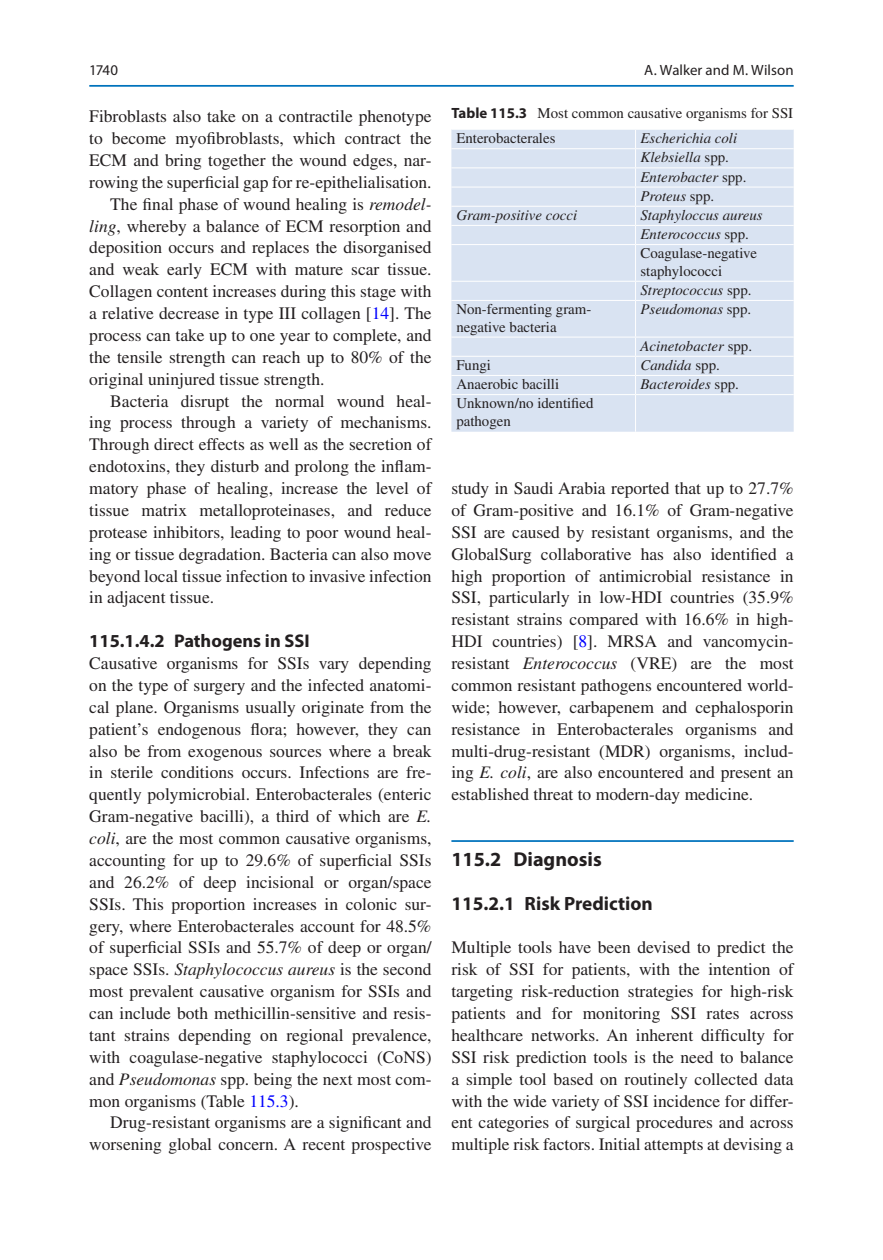
<style>
.page{position:relative;width:883px;height:1260px;background:#fff}
.page>*{position:absolute;margin:0;border:0;box-sizing:border-box;transform-origin:0 0}
._1_hd{font:700 20.12px "Myriad Pro";color:#231f20}
._1_hd_2_hd{font:700 19.25px "Myriad Pro";color:#231f20}
._3_hd{font:700 18.38px "Myriad Pro";color:#231f20}
.Text{font:17.5px/21.9px "Times LT Std";color:#231f20;text-align:justify}
.Text_flush{font:17.5px/21.9px "Times LT Std";color:#231f20;text-align:justify}
.T_Body{font:italic 14.88px "Times LT Std";color:#231f20}
.T_Body-2{font:14.88px/17.5px "Times LT Std";color:#231f20}
.t1{font:14.88px "Myriad Pro";letter-spacing:.005em;color:#231f20}
.s1{font-style:italic}
.s2{color:#00f}
.s3{font-family:"Myriad Pro";font-weight:700}
.s4{font-style:normal}
</style>
<div class="page">
<hr style="left:451px;top:840px;width:343px;height:2px;background:#0073bc">
<div style="left:451px;top:130px;width:343px;height:302px;background:#d9e3f2"></div>
<hr style="left:451px;top:148px;width:185px;height:1px;background:#fff">
<hr style="left:636px;top:148px;width:158px;height:1px;background:#fff">
<hr style="left:451px;top:167px;width:185px;height:1px;background:#fff">
<hr style="left:636px;top:167px;width:158px;height:1px;background:#fff">
<hr style="left:451px;top:187px;width:185px;height:1px;background:#fff">
<hr style="left:636px;top:187px;width:158px;height:1px;background:#fff">
<hr style="left:451px;top:206px;width:185px;height:1px;background:#fff">
<hr style="left:636px;top:206px;width:158px;height:1px;background:#fff">
<hr style="left:451px;top:225px;width:185px;height:1px;background:#fff">
<hr style="left:636px;top:225px;width:158px;height:1px;background:#fff">
<svg style="left:635px;top:130px;width:1px;height:114px"></svg>
<hr style="left:451px;top:244px;width:185px;height:1px;background:#fff">
<hr style="left:636px;top:244px;width:158px;height:1px;background:#fff">
<hr style="left:635px;top:245px;width:1px;height:36px;background:#fff">
<hr style="left:451px;top:281px;width:185px;height:1px;background:#fff">
<hr style="left:636px;top:281px;width:158px;height:1px;background:#fff">
<svg style="left:635px;top:282px;width:1px;height:18px"></svg>
<hr style="left:451px;top:300px;width:185px;height:1px;background:#fff">
<hr style="left:636px;top:300px;width:158px;height:1px;background:#fff">
<hr style="left:635px;top:301px;width:1px;height:36px;background:#fff">
<hr style="left:451px;top:337px;width:185px;height:1px;background:#fff">
<hr style="left:636px;top:337px;width:158px;height:1px;background:#fff">
<hr style="left:451px;top:356px;width:185px;height:1px;background:#fff">
<hr style="left:636px;top:356px;width:158px;height:1px;background:#fff">
<hr style="left:451px;top:375px;width:185px;height:1px;background:#fff">
<hr style="left:636px;top:375px;width:158px;height:1px;background:#fff">
<svg style="left:635px;top:338px;width:1px;height:56px"></svg>
<hr style="left:636px;top:394px;width:158px;height:1px;background:#fff">
<hr style="left:451px;top:394px;width:185px;height:1px;background:#fff">
<hr style="left:635px;top:395px;width:1px;height:37px;background:#fff">
<hr style="left:89px;top:85px;width:705px;height:2px;background:#0073bc">
<p class="t1" style="left:89px;top:61px;width:30px">1740</p>
<p class="Text" style="left:89px;top:105px;width:344px">Fibroblasts also take on a contractile phenotype to become myofibroblasts, which contract the ECM and bring together the wound edges, nar&shy;rowing the superficial gap for re-epithelialisation.</p>
<p class="Text" style="left:89px;top:193px;width:344px;text-indent:21px">The final phase of wound healing is <span class="s1">remodel&shy;ling</span>, whereby a balance of ECM resorption and deposition occurs and replaces the disorganised and weak early ECM with mature scar tissue.<br>Collagen content increases during this stage with a relative decrease in type III collagen [<span class="s2">14</span>]. The process can take up to one year to complete, and the tensile strength can reach up to 80% of the original uninjured tissue strength.</p>
<p class="Text" style="left:89px;top:390px;width:344px;text-indent:21px">Bacteria disrupt the normal wound heal&shy;ing process through a variety of mechanisms.<br>Through direct effects as well as the secretion of endotoxins, they disturb and prolong the inflam&shy;matory phase of healing, increase the level of tissue matrix metalloproteinases, and reduce protease inhibitors, leading to poor wound heal&shy;ing or tissue degradation. Bacteria can also move beyond local tissue infection to invasive infection in adjacent tissue.</p>
<h4 class="_3_hd" style="left:89px;top:629px;width:222px">115.1.4.2 Pathogens in SSI</h4>
<p class="Text_flush" style="left:89px;top:652px;width:344px">Causative organisms for SSIs vary depending on the type of surgery and the infected anatomi&shy;cal plane. Organisms usually originate from the patient’s endogenous flora; however, they can also be from exogenous sources where a break in sterile conditions occurs. Infections are fre&shy;quently polymicrobial. Enterobacterales (enteric Gram-negative bacilli), a third of which are <span class="s1">E. coli</span>, are the most common causative organisms, accounting for up to 29.6% of superficial SSIs and 26.2% of deep incisional or organ/space SSIs. This proportion increases in colonic sur&shy;gery, where Enterobacterales account for 48.5% of superficial SSIs and 55.7% of deep or organ/ space SSIs. <span class="s1">Staphylococcus aureus</span> is the second most prevalent causative organism for SSIs and can include both methicillin-sensitive and resis&shy;tant strains depending on regional prevalence, with coagulase-negative staphylococci (CoNS) and <span class="s1">Pseudomonas</span> spp. being the next most com&shy;mon organisms (Table <span class="s2">115.3</span>).</p>
<p class="Text" style="left:89px;top:1112px;width:344px;text-align:right">Drug-resistant organisms are a significant and worsening global concern. A recent prospective</p>
<p class="t1" style="left:644px;top:61px;width:151px">A. Walker and M. Wilson</p>
<p class="T_Body-2" style="left:451px;top:104px;width:343px"><span class="s3">Table 115.3</span> Most common causative organisms for SSI</p>
<p class="T_Body-2" style="left:456px;top:129px;width:101px">Enterobacterales</p>
<p class="T_Body" style="left:641px;top:130px;width:98px">Escherichia coli</p>
<p class="T_Body" style="left:641px;top:149px;width:90px">Klebsiella <span class="s4">spp.</span></p>
<p class="T_Body" style="left:641px;top:169px;width:107px">Enterobacter <span class="s4">spp.</span></p>
<p class="T_Body" style="left:641px;top:188px;width:75px">Proteus <span class="s4">spp.</span></p>
<p class="T_Body" style="left:456px;top:207px;width:122px">Gram-positive cocci</p>
<p class="T_Body" style="left:641px;top:207px;width:124px">Staphyloccus aureus</p>
<p class="T_Body" style="left:641px;top:226px;width:110px">Enterococcus <span class="s4">spp.</span></p>
<p class="T_Body-2" style="left:641px;top:245px;width:118px">Coagulase-negative staphylococci</p>
<p class="T_Body" style="left:641px;top:282px;width:112px">Streptococcus <span class="s4">spp.</span></p>
<p class="T_Body-2" style="left:456px;top:300px;width:137px">Non-fermenting gram&shy;negative bacteria</p>
<p class="T_Body" style="left:641px;top:301px;width:112px">Pseudomonas <span class="s4">spp.</span></p>
<p class="T_Body" style="left:641px;top:338px;width:113px">Acinetobacter <span class="s4">spp.</span></p>
<p class="T_Body-2" style="left:456px;top:356px;width:36px">Fungi</p>
<p class="T_Body" style="left:641px;top:357px;width:81px">Candida <span class="s4">spp.</span></p>
<p class="T_Body-2" style="left:456px;top:375px;width:104px">Anaerobic bacilli</p>
<p class="T_Body" style="left:641px;top:376px;width:100px">Bacteroides <span class="s4">spp.</span></p>
<p class="T_Body-2" style="left:456px;top:395px;width:139px">Unknown/no identified pathogen</p>
<p class="Text" style="left:451px;top:477px;width:344px">study in Saudi Arabia reported that up to 27.7% of Gram-positive and 16.1% of Gram-negative SSI are caused by resistant organisms, and the GlobalSurg collaborative has also identified a high proportion of antimicrobial resistance in SSI, particularly in low-HDI countries (35.9% resistant strains compared with 16.6% in high-HDI countries) [<span class="s2">8</span>]. MRSA and vancomycin&shy;resistant <span class="s1">Enterococcus</span> (VRE) are the most common resistant pathogens encountered world&shy;wide; however, carbapenem and cephalosporin resistance in Enterobacterales organisms and multi-drug-resistant (MDR) organisms, includ&shy;ing <span class="s1">E. coli</span>, are also encountered and present an established threat to modern-day medicine.</p>
<h2 class="_1_hd" style="left:451px;top:846px;width:152px">115.2 Diagnosis</h2>
<h3 class="_1_hd_2_hd" style="left:451px;top:891px;width:203px">115.2.1 Risk Prediction</h3>
<p class="Text_flush" style="left:451px;top:937px;width:344px">Multiple tools have been devised to predict the risk of SSI for patients, with the intention of targeting risk-reduction strategies for high-risk patients and for monitoring SSI rates across healthcare networks. An inherent difficulty for SSI risk prediction tools is the need to balance a simple tool based on routinely collected data with the wide variety of SSI incidence for differ&shy;ent categories of surgical procedures and across multiple risk factors. Initial attempts at devising a</p>
</div>
